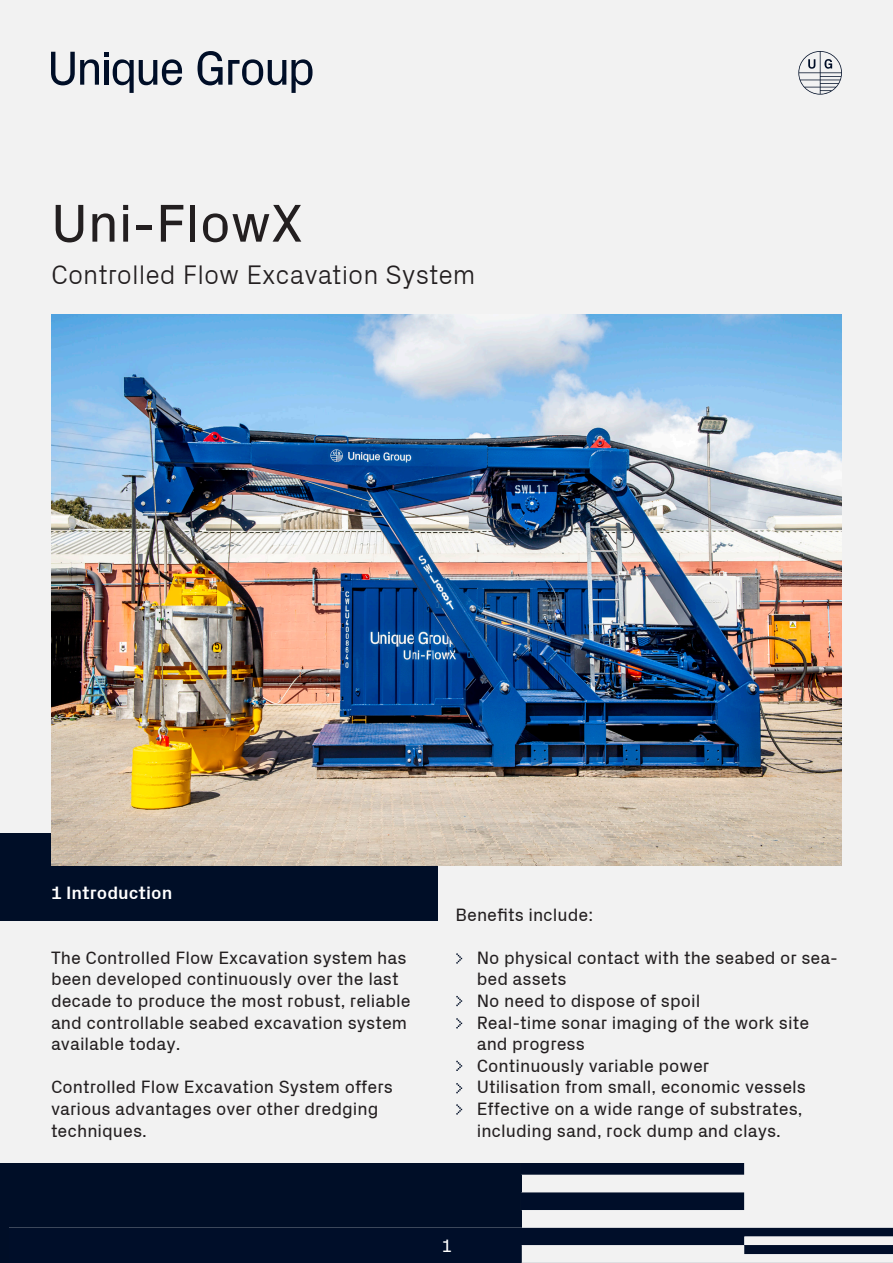
<style>
.page{position:relative;width:893px;height:1263px;background:#f2f2f2}
.page>*{position:absolute;margin:0;border:0;box-sizing:border-box;transform-origin:0 0}
.t1{font:54px "Px Grotesk";color:#231f20}
.t2{font:300 27px "Px Grotesk";color:#231f20}
.t3{font:18px/21.6px "Px Grotesk";color:#231f20}
.t4{font:700 18px "Px Grotesk";color:#fff}
.t5{font:18px "Px Grotesk";color:#fff}
</style>
<div class="page">
<img style="left:10px;top:1163px;width:883px;height:100px">
<svg style="left:51px;top:52px;width:131px;height:41px"></svg>
<svg style="left:198px;top:51px;width:115px;height:42px"></svg>
<div style="left:1px;top:833px;width:437px;height:88px;background:#000e27"></div>
<img style="left:51px;top:315px;width:791px;height:551px">
<svg style="left:456px;top:953px;width:6px;height:10px"></svg>
<svg style="left:456px;top:996px;width:6px;height:10px"></svg>
<svg style="left:456px;top:1061px;width:6px;height:10px"></svg>
<svg style="left:456px;top:1083px;width:6px;height:10px"></svg>
<svg style="left:456px;top:1018px;width:6px;height:10px"></svg>
<svg style="left:456px;top:1104px;width:6px;height:10px"></svg>
<svg style="left:798px;top:51px;width:44px;height:44px"></svg>
<p class="t1" style="left:51px;top:192px;width:253px">Uni-FlowX</p>
<p class="t2" style="left:51px;top:259px;width:426px">Controlled Flow Excavation System</p>
<p class="t4" style="left:51px;top:882px;width:123px">1 Introduction</p>
<p class="t3" style="left:51px;top:946px;width:361px">The Controlled Flow Excavation system has been developed continuously over the last decade to produce the most robust, reliable and controllable seabed excavation system available today.</p>
<p class="t3" style="left:51px;top:1076px;width:343px">Controlled Flow Excavation System offers</p>
<p class="t3" style="left:51px;top:1098px;width:329px">various advantages over other dredging</p>
<p class="t3" style="left:51px;top:1119px;width:97px">techniques.</p>
<p class="t3" style="left:455px;top:903px;width:139px">Benefits include:</p>
<p class="t3" style="left:477px;top:946px;width:363px">No physical contact with the seabed or sea&shy;bed assets</p>
<p class="t3" style="left:477px;top:990px;width:225px">No need to dispose of spoil</p>
<p class="t3" style="left:477px;top:1011px;width:334px">Real-time sonar imaging of the work site and progress</p>
<p class="t3" style="left:477px;top:1054px;width:234px">Continuously variable power</p>
<p class="t3" style="left:477px;top:1076px;width:331px">Utilisation from small, economic vessels</p>
<p class="t3" style="left:477px;top:1098px;width:327px">Effective on a wide range of substrates, including sand, rock dump and clays.</p>
<p class="t5" style="left:441px;top:1236px;width:12px">1</p>
</div>
